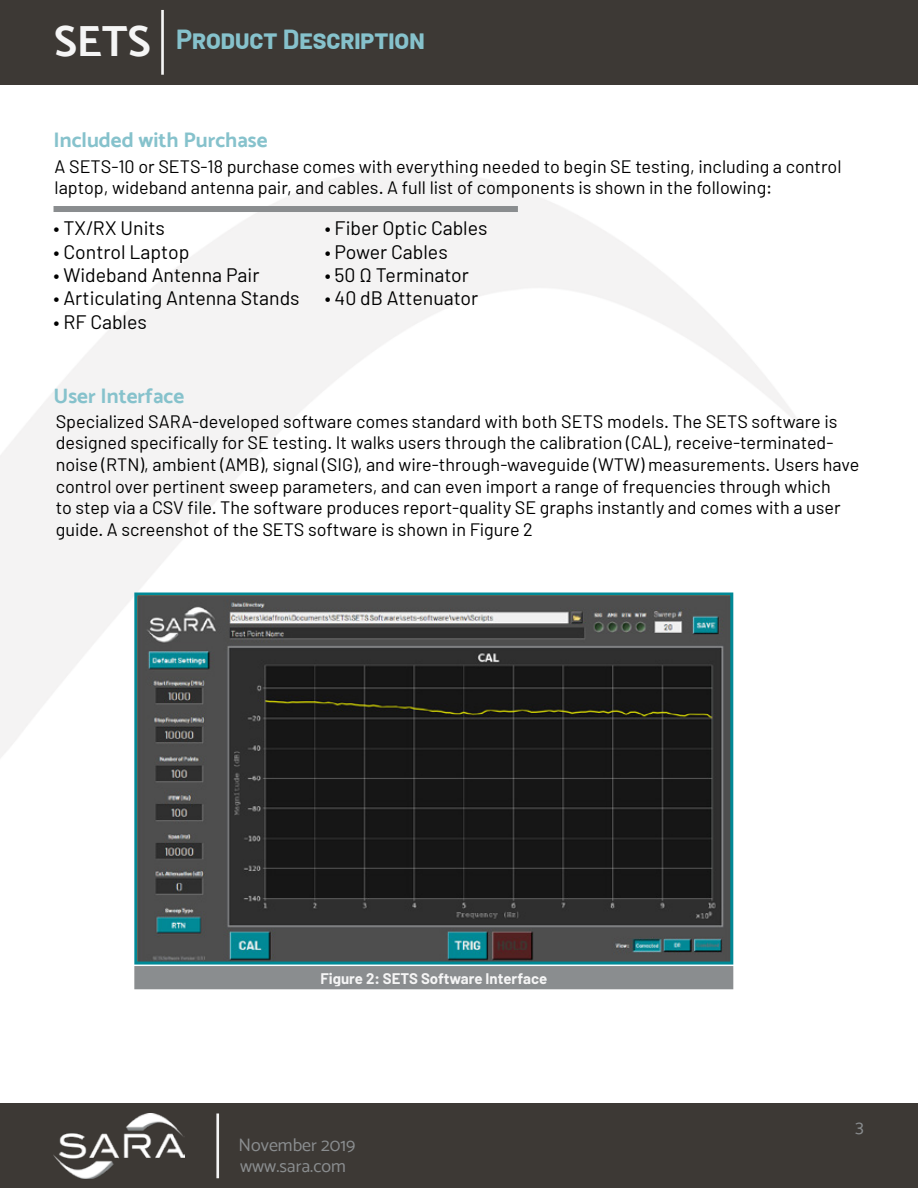
<style>
.page{position:relative;width:918px;height:1188px;background:#fff}
.page>*{position:absolute;margin:0;border:0;box-sizing:border-box;transform-origin:0 0}
.t1{font:700 43.5px "Catamaran";color:#f5f5f5}
.t2{font:700 27px "Barlow";color:#86c2cc}
.t3{font:700 21px "Catamaran";color:#86c2cc}
.t4{font:19.5px "Barlow";color:#000}
.t5{font:18px/21.6px "Barlow";color:#000}
.t6{font:18px "Catamaran";color:#8a8d8f}
.t7{font:700 15px "Barlow";color:#f5f5f5}
</style>
<div class="page">
<img style="left:0;top:84px;width:810px;height:1020px">
<div style="left:0;top:0;width:918px;height:84px;background:#3d3935"></div>
<hr style="left:161px;top:10px;width:3px;height:65px;background:#f5f5f5">
<div style="left:0;top:1104px;width:918px;height:84px;background:#3d3935"></div>
<img style="left:54px;top:1113px;width:131px;height:65px">
<hr style="left:216px;top:1113px;width:3px;height:65px;background:#f5f5f5">
<div style="left:54px;top:206px;width:464px;height:6px;background:#8a8d8f"></div>
<img style="left:138px;top:597px;width:591px;height:364px">
<div style="left:134px;top:593px;width:599px;height:372px;border:3px solid #008996"></div>
<div style="left:136px;top:968px;width:596px;height:20px;background:#8a8d8f"></div>
<div style="left:134px;top:966px;width:599px;height:23px;border:3px solid #8a8d8f"></div>
<h1 class="t1" style="left:54px;top:15px;width:98px">SETS</h1>
<h2 class="t2" style="left:176px;top:23px;width:250px">Product Description</h2>
<p class="t3" style="left:54px;top:128px;width:216px">Included with Purchase</p>
<p class="t5" style="left:55px;top:155px;width:788px">A SETS-10 or SETS-18 purchase comes with everything needed to begin SE testing, including a control laptop, wideband antenna pair, and cables. A full list of components is shown in the following:</p>
<p class="t4" style="left:54px;top:216px;width:113px">• TX/RX Units</p>
<p class="t4" style="left:54px;top:240px;width:137px">• Control Laptop</p>
<p class="t4" style="left:54px;top:263px;width:207px">• Wideband Antenna Pair</p>
<p class="t4" style="left:54px;top:286px;width:248px">• Articulating Antenna Stands</p>
<p class="t4" style="left:54px;top:310px;width:95px">• RF Cables</p>
<p class="t4" style="left:325px;top:216px;width:164px">• Fiber Optic Cables</p>
<p class="t4" style="left:325px;top:240px;width:125px">• Power Cables</p>
<p class="t4" style="left:325px;top:263px;width:146px">• 50 Ω Terminator</p>
<p class="t4" style="left:325px;top:286px;width:155px">• 40 dB Attenuator</p>
<p class="t3" style="left:54px;top:383px;width:132px">User Interface</p>
<p class="t5" style="left:56px;top:410px;width:805px">Specialized SARA-developed software comes standard with both SETS models. The SETS software is designed specifically for SE testing. It walks users through the calibration (CAL), receive-terminated&shy;noise (RTN), ambient (AMB), signal (SIG), and wire-through-waveguide (WTW) measurements. Users have control over pertinent sweep parameters, and can even import a range of frequencies through which<br>to step via a CSV file. The software produces report-quality SE graphs instantly and comes with a user guide. A screenshot of the SETS software is shown in Figure 2</p>
<p class="t7" style="left:320px;top:969px;width:228px">Figure 2: SETS Software Interface</p>
<p class="t6" style="left:239px;top:1134px;width:118px">November 2019</p>
<p class="t6" style="left:240px;top:1155px;width:107px">www.sara.com</p>
<p class="t6" style="left:856px;top:1116px;width:10px">3</p>
</div>
